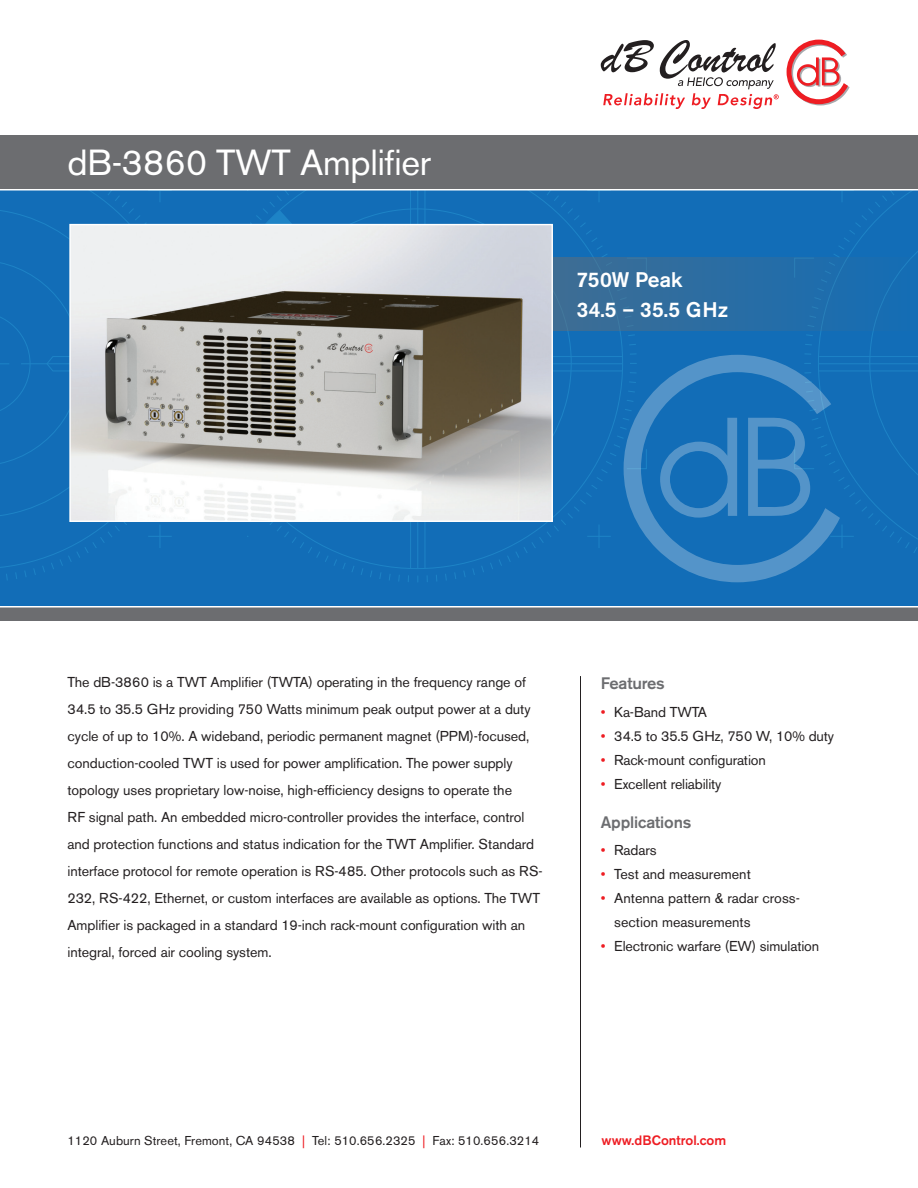
<style>
.page{position:relative;width:918px;height:1188px;background:#fff}
.page>*{position:absolute;margin:0;border:0;box-sizing:border-box;transform-origin:0 0}
.t1{font:36px "Akzidenz Grotesk BE";letter-spacing:-.01em;color:#fff}
.t2{font:500 21px/30px "Akzidenz Grotesk BE";color:#fff}
.t3{font:500 16.5px "Akzidenz Grotesk BE";letter-spacing:-.01em;color:#6c6d70}
.t4{font:14.25px/27px "Akzidenz Grotesk BE";letter-spacing:-.005em;color:#231f20}
.t5{font:500 13.5px "Akzidenz Grotesk BE";letter-spacing:.005em;color:#ee1d23}
.t6{font:12.75px "Akzidenz Grotesk BE";letter-spacing:.005em;color:#231f20}
.s1{color:#ee1d23}
</style>
<div class="page">
<hr style="left:580px;top:676px;width:1px;height:471px;background:#231f20">
<div style="left:0;top:135px;width:918px;height:473px;background:#126db7"></div>
<svg style="left:0;top:190px;width:188px;height:390px"></svg>
<svg style="left:270px;top:522px;width:103px;height:55px"></svg>
<svg style="left:445px;top:573px;width:11px;height:7px"></svg>
<svg style="left:463px;top:399px;width:161px;height:178px"></svg>
<svg style="left:514px;top:190px;width:133px;height:67px"></svg>
<svg style="left:410px;top:522px;width:16px;height:47px"></svg>
<svg style="left:553px;top:356px;width:70px;height:16px"></svg>
<svg style="left:248px;top:190px;width:200px;height:34px"></svg>
<svg style="left:624px;top:355px;width:166px;height:227px"></svg>
<svg style="left:660px;top:418px;width:77px;height:100px"></svg>
<svg style="left:748px;top:190px;width:170px;height:379px"></svg>
<div style="left:551px;top:257px;width:367px;height:73px;background:linear-gradient(to right,#3e6d93,#136db5)"></div>
<svg style="left:787px;top:40px;width:63px;height:65px"></svg>
<svg style="left:601px;top:40px;width:178px;height:69px"></svg>
<img style="left:71px;top:226px;width:480px;height:294px">
<div style="left:69px;top:224px;width:484px;height:298px;border:1px solid #fff"></div>
<div style="left:0;top:135px;width:918px;height:54px;background:#6c6d70"></div>
<div style="left:0;top:608px;width:918px;height:13px;background:#6c6d70"></div>
<hr style="left:0;top:189px;width:918px;height:1px;background:#fff">
<hr style="left:0;top:606px;width:918px;height:2px;background:#fff">
<h1 class="t1" style="left:68px;top:141px;width:365px">dB-3860 TWT Amplifier</h1>
<h2 class="t2" style="left:577px;top:264px;width:153px">750W Peak<br>34.5 – 35.5 GHz</h2>
<p class="t4" style="left:68px;top:668px;width:477px">The dB-3860 is a TWT Amplifier (TWTA) operating in the frequency range of 34.5 to 35.5 GHz providing 750 Watts minimum peak output power at a duty cycle of up to 10%. A wideband, periodic permanent magnet (PPM)-focused, conduction-cooled TWT is used for power amplification. The power supply topology uses proprietary low-noise, high-efficiency designs to operate the<br>RF signal path. An embedded micro-controller provides the interface, control and protection functions and status indication for the TWT Amplifier. Standard interface protocol for remote operation is RS-485. Other protocols such as RS-232, RS-422, Ethernet, or custom interfaces are available as options. The TWT Amplifier is packaged in a standard 19-inch rack-mount configuration with an integral, forced air cooling system.</p>
<p class="t3" style="left:601px;top:673px;width:66px">Features</p>
<p class="t4" style="left:601px;top:698px;width:108px"><span class="s1">•</span> Ka-Band TWTA</p>
<p class="t4" style="left:601px;top:722px;width:235px"><span class="s1">•</span> 34.5 to 35.5 GHz, 750 W, 10% duty</p>
<p class="t4" style="left:601px;top:746px;width:167px"><span class="s1">•</span> Rack-mount configuration</p>
<p class="t4" style="left:601px;top:770px;width:122px"><span class="s1">•</span> Excellent reliability</p>
<p class="t3" style="left:601px;top:812px;width:92px">Applications</p>
<p class="t4" style="left:601px;top:836px;width:57px"><span class="s1">•</span> Radars</p>
<p class="t4" style="left:601px;top:860px;width:152px"><span class="s1">•</span> Test and measurement</p>
<p class="t4" style="left:614px;top:886px;width:187px;line-height:24px;text-indent:-13px"><span class="s1">•</span> Antenna pattern &amp; radar cross&shy;section measurements</p>
<p class="t4" style="left:601px;top:932px;width:220px"><span class="s1">•</span> Electronic warfare (EW) simulation</p>
<p class="t6" style="left:68px;top:1133px;width:473px">1120 Auburn Street, Fremont, CA 94538 <span class="s1">|</span> Tel: 510.656.2325 <span class="s1">|</span> Fax: 510.656.3214</p>
<p class="t5" style="left:602px;top:1132px;width:126px">www.dBControl.com</p>
</div>
